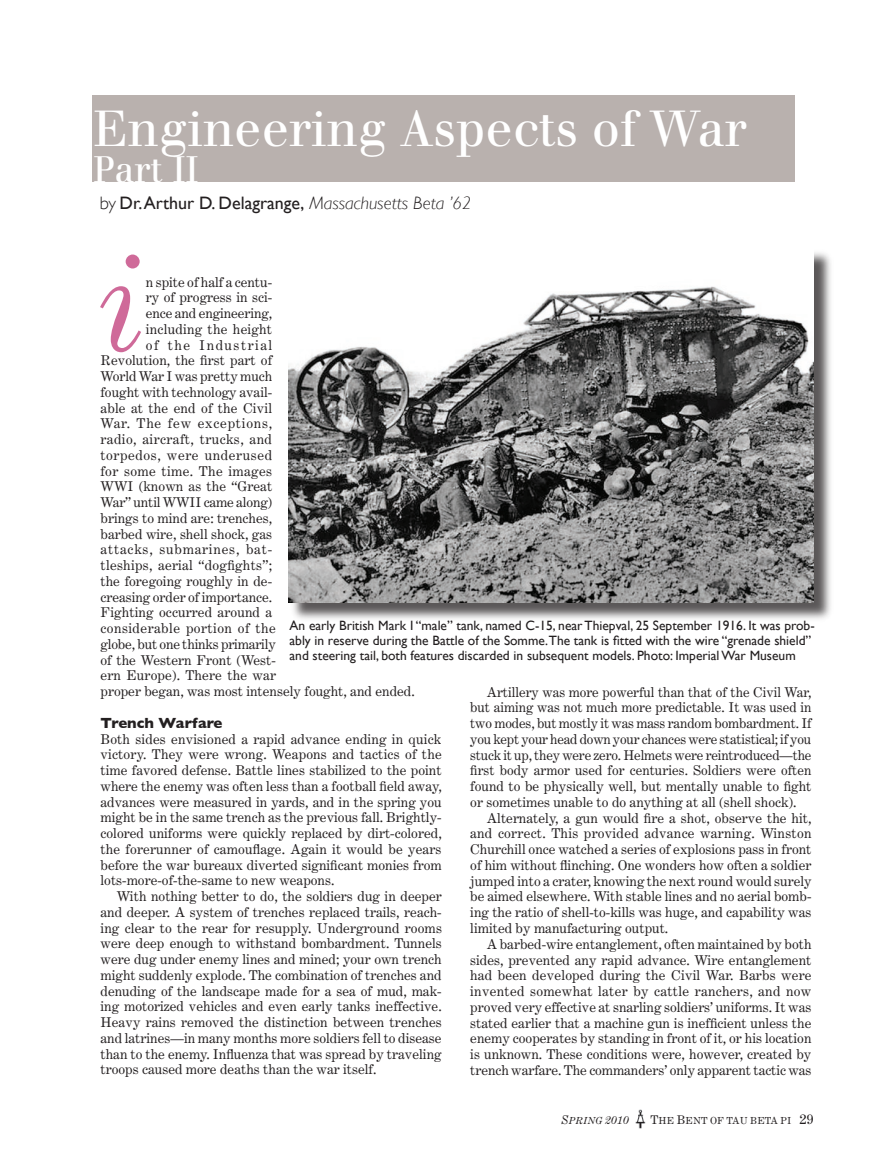
<style>
.page{position:relative;width:891px;height:1175px;background:#fff}
.page>*{position:absolute;margin:0;border:0;box-sizing:border-box;transform-origin:0 0}
.t1{font:italic 132px "Century Expanded";color:#cf6a99}
.t2{font:49.5px "Walbaum";color:#fff}
.t3{font:36px "Walbaum";color:#fff}
.t4{font:18px "Gill Sans";color:#231f20}
.t5{font:700 15px "Gill Sans";color:#231f20}
.t6{font:13.5px/15.8px "Century Expanded";color:#231f20;text-align:justify}
.t7{font:13.5px/15px "Gill Sans";color:#231f20}
.t8{font:13.5px "Century Expanded";letter-spacing:.03em;color:#231f20}
.t9{font:13.5px "Century Expanded";letter-spacing:.055em;color:#231f20}
.t10{font:13.5px "Century Expanded";letter-spacing:.02em;color:#231f20}
.t11{font:13.5px "Century Expanded";letter-spacing:.04em;color:#231f20}
.t12{font:13.5px "Century Expanded";letter-spacing:.025em;color:#231f20}
.t13{font:13.5px "Century Expanded";letter-spacing:.105em;color:#231f20}
.t14{font:italic 12px "Century Expanded";color:#231f20}
.t15{font:9.75px "Century Expanded";color:#231f20}
.s1{font-weight:300}
.s2{font-weight:300;font-style:italic}
.s3{font-size:9.75px}
.s4{font-size:12px}
.s5{font-size:13.5px}
</style>
<div class="page">
<img style="left:635px;top:1109px;width:10px;height:19px">
<div style="left:92px;top:96px;width:703px;height:86px;background:#b9b1ae"></div>
<div style="left:289px;top:249px;width:544px;height:373px;background:#231f20;opacity:.75"></div>
<img style="left:288px;top:249px;width:526px;height:353px">
<h2 class="t2" style="left:93px;top:99px;width:655px">Engineering Aspects of War</h2>
<h3 class="t3" style="left:93px;top:148px;width:107px">Part II</h3>
<h3 class="t4" style="left:100px;top:193px;width:373px"><span class="s1">by</span> Dr. Arthur D. Delagrange, <span class="s2">Massachusetts Beta ’62</span></h3>
<h1 class="t1" style="left:99px;top:225px;width:45px">i</h1>
<p class="t6" style="left:146px;top:274px;width:128px">n spite of half a centu-</p>
<p class="t6" style="left:146px;top:289px;width:128px">ry of progress in sci-</p>
<p class="t6" style="left:146px;top:305px;width:128px">ence and engineering,</p>
<p class="t6" style="left:146px;top:321px;width:128px">including the height</p>
<p class="t13" style="left:146px;top:336px;width:128px">of the Industrial</p>
<p class="t6" style="left:100px;top:352px;width:173px">Revolution, the first part of</p>
<p class="t6" style="left:100px;top:368px;width:173px">World War I was pretty much</p>
<p class="t6" style="left:100px;top:384px;width:173px">fought with technology avail-</p>
<p class="t6" style="left:100px;top:400px;width:173px">able at the end of the Civil</p>
<p class="t9" style="left:100px;top:415px;width:173px">War. The few exceptions,</p>
<p class="t8" style="left:100px;top:431px;width:173px">radio, aircraft, trucks, and</p>
<p class="t11" style="left:100px;top:447px;width:173px">torpedos, were underused</p>
<p class="t12" style="left:100px;top:462px;width:173px">for some time. The images</p>
<p class="t6" style="left:100px;top:478px;width:173px">WWI (known as the “Great</p>
<p class="t6" style="left:100px;top:494px;width:173px">War” until WWII came along)</p>
<p class="t6" style="left:100px;top:510px;width:173px">brings to mind are: trenches,</p>
<p class="t6" style="left:100px;top:526px;width:173px">barbed wire, shell shock, gas</p>
<p class="t9" style="left:100px;top:541px;width:173px">attacks, submarines, bat-</p>
<p class="t10" style="left:100px;top:557px;width:173px">tleships, aerial “dogfights”;</p>
<p class="t6" style="left:100px;top:573px;width:173px">the foregoing roughly in de-</p>
<p class="t6" style="left:100px;top:589px;width:173px">creasing order of importance.</p>
<p class="t6" style="left:100px;top:604px;width:173px">Fighting occurred around a</p>
<p class="t8" style="left:100px;top:620px;width:177px">considerable portion of the</p>
<p class="t6" style="left:100px;top:636px;width:177px">globe, but one thinks primarily</p>
<p class="t6" style="left:100px;top:652px;width:177px">of the Western Front (West-</p>
<p class="t6" style="left:100px;top:667px;width:177px">ern Europe). There the war</p>
<p class="t6" style="left:100px;top:683px;width:316px">proper began, was most intensely fought, and ended.</p>
<p class="t5" style="left:100px;top:714px;width:123px">Trench Warfare</p>
<p class="t6" style="left:100px;top:730px;width:343px">Both sides envisioned a rapid advance ending in quick victory. They were wrong. Weapons and tactics of the time favored defense. Battle lines stabilized to the point where the enemy was often less than a football field away, advances were measured in yards, and in the spring you might be in the same trench as the previous fall. Brightly&shy;colored uniforms were quickly replaced by dirt-colored, the forerunner of camouflage. Again it would be years before the war bureaux diverted significant monies from lots-more-of-the-same to new weapons.</p>
<p class="t6" style="left:100px;top:888px;width:343px;text-indent:16px">With nothing better to do, the soldiers dug in deeper and deeper. A system of trenches replaced trails, reach&shy;ing clear to the rear for resupply. Underground rooms were deep enough to withstand bombardment. Tunnels were dug under enemy lines and mined; your own trench might suddenly explode. The combination of trenches and denuding of the landscape made for a sea of mud, mak&shy;ing motorized vehicles and even early tanks ineffective.<br>Heavy rains removed the distinction between trenches and latrines—in many months more soldiers fell to disease than to the enemy. Influenza that was spread by traveling troops caused more deaths than the war itself.</p>
<p class="t7" style="left:290px;top:617px;width:527px">An early British Mark I “male” tank, named C-15, near Thiepval, 25 September 1916. It was prob&shy;ably in reserve during the Battle of the Somme.The tank is fitted with the wire “grenade shield” and steering tail, both features discarded in subsequent models. Photo: Imperial War Museum</p>
<p class="t6" style="left:470px;top:683px;width:343px;text-indent:16px">Artillery was more powerful than that of the Civil War, but aiming was not much more predictable. It was used in two modes, but mostly it was mass random bombardment. If you kept your head down your chances were statistical; if you stuck it up, they were zero. Helmets were reintroduced—the first body armor used for centuries. Soldiers were often found to be physically well, but mentally unable to fight or sometimes unable to do anything at all (shell shock).</p>
<p class="t6" style="left:470px;top:809px;width:343px;text-indent:16px">Alternately, a gun would fire a shot, observe the hit, and correct. This provided advance warning. Winston Churchill once watched a series of explosions pass in front of him without flinching. One wonders how often a soldier jumped into a crater, knowing the next round would surely be aimed elsewhere. With stable lines and no aerial bomb&shy;ing the ratio of shell-to-kills was huge, and capability was limited by manufacturing output.</p>
<p class="t6" style="left:470px;top:935px;width:343px;text-indent:16px">A barbed-wire entanglement, often maintained by both sides, prevented any rapid advance. Wire entanglement had been developed during the Civil War. Barbs were invented somewhat later by cattle ranchers, and now proved very effective at snarling soldiers’ uniforms. It was stated earlier that a machine gun is inefficient unless the enemy cooperates by standing in front of it, or his location is unknown. These conditions were, however, created by trench warfare. The commanders’ only apparent tactic was</p>
<p class="t14" style="left:561px;top:1112px;width:69px">S<span class="s3">PRING</span> 2010</p>
<p class="t15" style="left:651px;top:1114px;width:164px"><span class="s4">T</span>HE <span class="s4">B</span>ENT OF TAU BETA PI <span class="s5">29</span></p>
</div>
